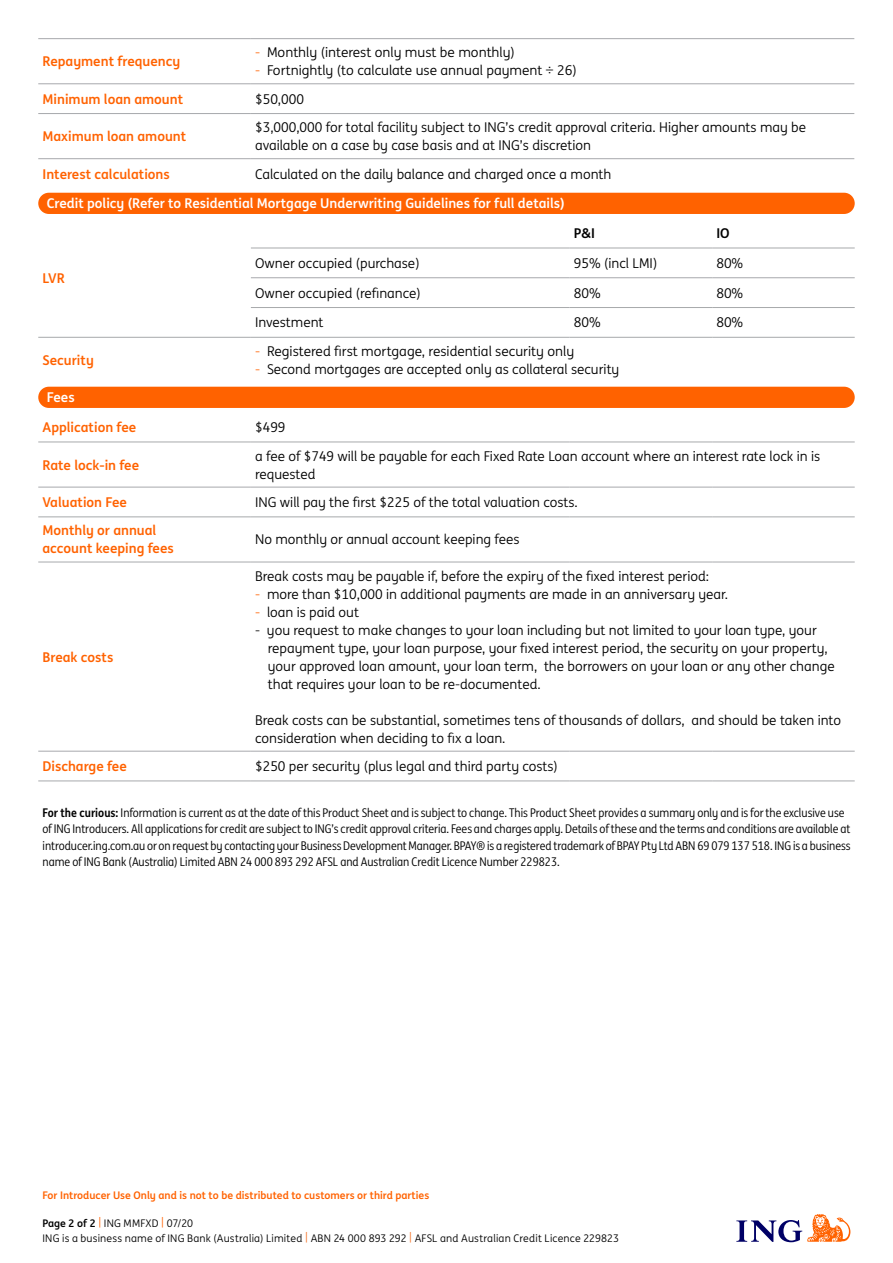
<style>
.page{position:relative;width:893px;height:1263px;background:#fff}
.page>*{position:absolute;margin:0;border:0;box-sizing:border-box;transform-origin:0 0}
.t1{font:13.5px/18px "ING Me";color:#000}
.t2{font:700 13.5px/18px "ING Me";color:#ff6200}
.t3{font:700 13.5px "ING Me";color:#fff}
.t4{font:700 13.5px "ING Me";color:#000}
.t5{font:12px/16.5px "ING Me Narrow";color:#000}
.t6{font:10.5px/15px "ING Me";letter-spacing:.015em;color:#000}
.t7{font:700 10.5px "ING Me";color:#ff6200}
.s1{color:#ff6200}
.s2{font-weight:700}
.s3{color:#f36f21}
</style>
<div class="page">
<svg style="left:736px;top:1214px;width:114px;height:28px"></svg>
<hr style="left:38px;top:84px;width:213px;height:1px;background:#a7a9ac">
<hr style="left:251px;top:84px;width:603px;height:1px;background:#a7a9ac">
<hr style="left:38px;top:113px;width:213px;height:1px;background:#a7a9ac">
<hr style="left:251px;top:113px;width:603px;height:1px;background:#a7a9ac">
<hr style="left:38px;top:158px;width:213px;height:1px;background:#a7a9ac">
<hr style="left:251px;top:158px;width:603px;height:1px;background:#a7a9ac">
<hr style="left:38px;top:38px;width:213px;height:1px;background:#a7a9ac">
<hr style="left:251px;top:38px;width:603px;height:1px;background:#a7a9ac">
<hr style="left:712px;top:307px;width:143px;height:1px;background:#a7a9ac">
<hr style="left:38px;top:337px;width:213px;height:1px;background:#a7a9ac">
<hr style="left:251px;top:337px;width:319px;height:1px;background:#a7a9ac">
<hr style="left:570px;top:337px;width:142px;height:1px;background:#a7a9ac">
<hr style="left:712px;top:337px;width:143px;height:1px;background:#a7a9ac">
<hr style="left:251px;top:307px;width:319px;height:1px;background:#a7a9ac">
<hr style="left:570px;top:307px;width:142px;height:1px;background:#a7a9ac">
<hr style="left:251px;top:248px;width:319px;height:1px;background:#a7a9ac">
<hr style="left:570px;top:248px;width:142px;height:1px;background:#a7a9ac">
<hr style="left:712px;top:248px;width:143px;height:1px;background:#a7a9ac">
<hr style="left:251px;top:277px;width:319px;height:1px;background:#a7a9ac">
<hr style="left:570px;top:277px;width:142px;height:1px;background:#a7a9ac">
<hr style="left:712px;top:277px;width:143px;height:1px;background:#a7a9ac">
<hr style="left:38px;top:442px;width:213px;height:1px;background:#a7a9ac">
<hr style="left:251px;top:442px;width:319px;height:1px;background:#a7a9ac">
<hr style="left:570px;top:442px;width:142px;height:1px;background:#a7a9ac">
<hr style="left:712px;top:442px;width:143px;height:1px;background:#a7a9ac">
<hr style="left:38px;top:487px;width:213px;height:1px;background:#a7a9ac">
<hr style="left:251px;top:487px;width:319px;height:1px;background:#a7a9ac">
<hr style="left:570px;top:487px;width:142px;height:1px;background:#a7a9ac">
<hr style="left:712px;top:487px;width:143px;height:1px;background:#a7a9ac">
<hr style="left:38px;top:517px;width:213px;height:1px;background:#a7a9ac">
<hr style="left:251px;top:517px;width:319px;height:1px;background:#a7a9ac">
<hr style="left:570px;top:517px;width:142px;height:1px;background:#a7a9ac">
<hr style="left:712px;top:517px;width:143px;height:1px;background:#a7a9ac">
<hr style="left:38px;top:562px;width:213px;height:1px;background:#a7a9ac">
<hr style="left:251px;top:562px;width:319px;height:1px;background:#a7a9ac">
<hr style="left:570px;top:562px;width:142px;height:1px;background:#a7a9ac">
<hr style="left:712px;top:562px;width:143px;height:1px;background:#a7a9ac">
<hr style="left:38px;top:751px;width:213px;height:1px;background:#a7a9ac">
<hr style="left:251px;top:751px;width:319px;height:1px;background:#a7a9ac">
<hr style="left:570px;top:751px;width:142px;height:1px;background:#a7a9ac">
<hr style="left:712px;top:751px;width:143px;height:1px;background:#a7a9ac">
<hr style="left:38px;top:781px;width:213px;height:1px;background:#a7a9ac">
<hr style="left:251px;top:781px;width:319px;height:1px;background:#a7a9ac">
<hr style="left:570px;top:781px;width:142px;height:1px;background:#a7a9ac">
<hr style="left:712px;top:781px;width:143px;height:1px;background:#a7a9ac">
<div style="left:38px;top:193px;width:817px;height:21px;background:#ff6200;border-radius:11px"></div>
<div style="left:38px;top:387px;width:817px;height:21px;background:#ff6200;border-radius:11px"></div>
<p class="t2" style="left:43px;top:52px;width:139px">Repayment frequency</p>
<p class="t1" style="left:255px;top:43px;width:261px"><span class="s1">-</span> Monthly (interest only must be monthly)</p>
<p class="t1" style="left:255px;top:61px;width:323px"><span class="s1">-</span> Fortnightly (to calculate use annual payment ÷ 26)</p>
<p class="t2" style="left:43px;top:89px;width:142px">Minimum loan amount</p>
<p class="t1" style="left:255px;top:89px;width:50px">$50,000</p>
<p class="t2" style="left:43px;top:127px;width:145px">Maximum loan amount</p>
<p class="t1" style="left:255px;top:118px;width:552px">$3,000,000 for total facility subject to ING’s credit approval criteria. Higher amounts may be available on a case by case basis and at ING’s discretion</p>
<p class="t2" style="left:43px;top:164px;width:129px">Interest calculations</p>
<p class="t1" style="left:255px;top:164px;width:358px">Calculated on the daily balance and charged once a month</p>
<p class="t3" style="left:47px;top:193px;width:519px">Credit policy (Refer to Residential Mortgage Underwriting Guidelines for full details)</p>
<p class="t4" style="left:574px;top:222px;width:22px">P&amp;I</p>
<p class="t4" style="left:716px;top:222px;width:15px">IO</p>
<p class="t2" style="left:43px;top:268px;width:24px">LVR</p>
<p class="t2" style="left:43px;top:350px;width:53px">Security</p>
<p class="t1" style="left:255px;top:254px;width:166px">Owner occupied (purchase)</p>
<p class="t1" style="left:574px;top:254px;width:85px">95% (incl LMI)</p>
<p class="t1" style="left:716px;top:254px;width:28px">80%</p>
<p class="t1" style="left:255px;top:283px;width:167px">Owner occupied (refinance)</p>
<p class="t1" style="left:574px;top:283px;width:28px">80%</p>
<p class="t1" style="left:716px;top:283px;width:28px">80%</p>
<p class="t1" style="left:255px;top:313px;width:70px">Investment</p>
<p class="t1" style="left:574px;top:313px;width:28px">80%</p>
<p class="t1" style="left:716px;top:313px;width:28px">80%</p>
<p class="t1" style="left:255px;top:341px;width:321px"><span class="s1">-</span> Registered first mortgage, residential security only</p>
<p class="t1" style="left:255px;top:359px;width:366px"><span class="s1">-</span> Second mortgages are accepted only as collateral security</p>
<p class="t3" style="left:47px;top:387px;width:29px">Fees</p>
<p class="t2" style="left:43px;top:417px;width:95px">Application fee</p>
<p class="t1" style="left:255px;top:418px;width:32px">$499</p>
<p class="t2" style="left:43px;top:455px;width:98px">Rate lock-in fee</p>
<p class="t1" style="left:255px;top:446px;width:567px">a fee of $749 will be payable for each Fixed Rate Loan account where an interest rate lock in is requested</p>
<p class="t2" style="left:43px;top:492px;width:86px">Valuation Fee</p>
<p class="t1" style="left:255px;top:493px;width:324px">ING will pay the first $225 of the total valuation costs.</p>
<p class="t2" style="left:43px;top:521px;width:133px">Monthly or annual account keeping fees</p>
<p class="t1" style="left:255px;top:530px;width:266px">No monthly or annual account keeping fees</p>
<p class="t2" style="left:43px;top:647px;width:72px">Break costs</p>
<p class="t1" style="left:255px;top:566px;width:455px">Break costs may be payable if, before the expiry of the fixed interest period:</p>
<p class="t1" style="left:255px;top:584px;width:474px"><span class="s1">-</span> more than $10,000 in additional payments are made in an anniversary year.</p>
<p class="t1" style="left:255px;top:602px;width:105px"><span class="s1">-</span> loan is paid out</p>
<p class="t1" style="left:268px;top:620px;width:568px;text-indent:-13px">- you request to make changes to your loan including but not limited to your loan type, your repayment type, your loan purpose, your fixed interest period, the security on your property, your approved loan amount, your loan term, the borrowers on your loan or any other change that requires your loan to be re-documented.</p>
<p class="t1" style="left:255px;top:710px;width:588px">Break costs can be substantial, sometimes tens of thousands of dollars, and should be taken into consideration when deciding to fix a loan.</p>
<p class="t2" style="left:43px;top:756px;width:86px">Discharge fee</p>
<p class="t1" style="left:255px;top:757px;width:304px">$250 per security (plus legal and third party costs)</p>
<p class="t5" style="left:43px;top:804px;width:809px"><span class="s2">For the curious:</span> Information is current as at the date of this Product Sheet and is subject to change. This Product Sheet provides a summary only and is for the exclusive use of ING Introducers. All applications for credit are subject to ING’s credit approval criteria. Fees and charges apply. Details of these and the terms and conditions are available at introducer.ing.com.au or on request by contacting your Business Development Manager. BPAY® is a registered trademark of BPAY Pty Ltd ABN 69 079 137 518. ING is a business name of ING Bank (Australia) Limited ABN 24 000 893 292 AFSL and Australian Credit Licence Number 229823.</p>
<p class="t7" style="left:43px;top:1186px;width:388px">For Introducer Use Only and is not to be distributed to customers or third parties</p>
<p class="t6" style="left:43px;top:1215px;width:578px"><span class="s2">Page 2 of 2</span> <span class="s1">|</span> ING MMFXD <span class="s1">|</span> 07/20<br>ING is a business name of ING Bank (Australia) Limited <span class="s3">|</span> ABN 24 000 893 292 <span class="s3">|</span> AFSL and Australian Credit Licence 229823</p>
</div>
